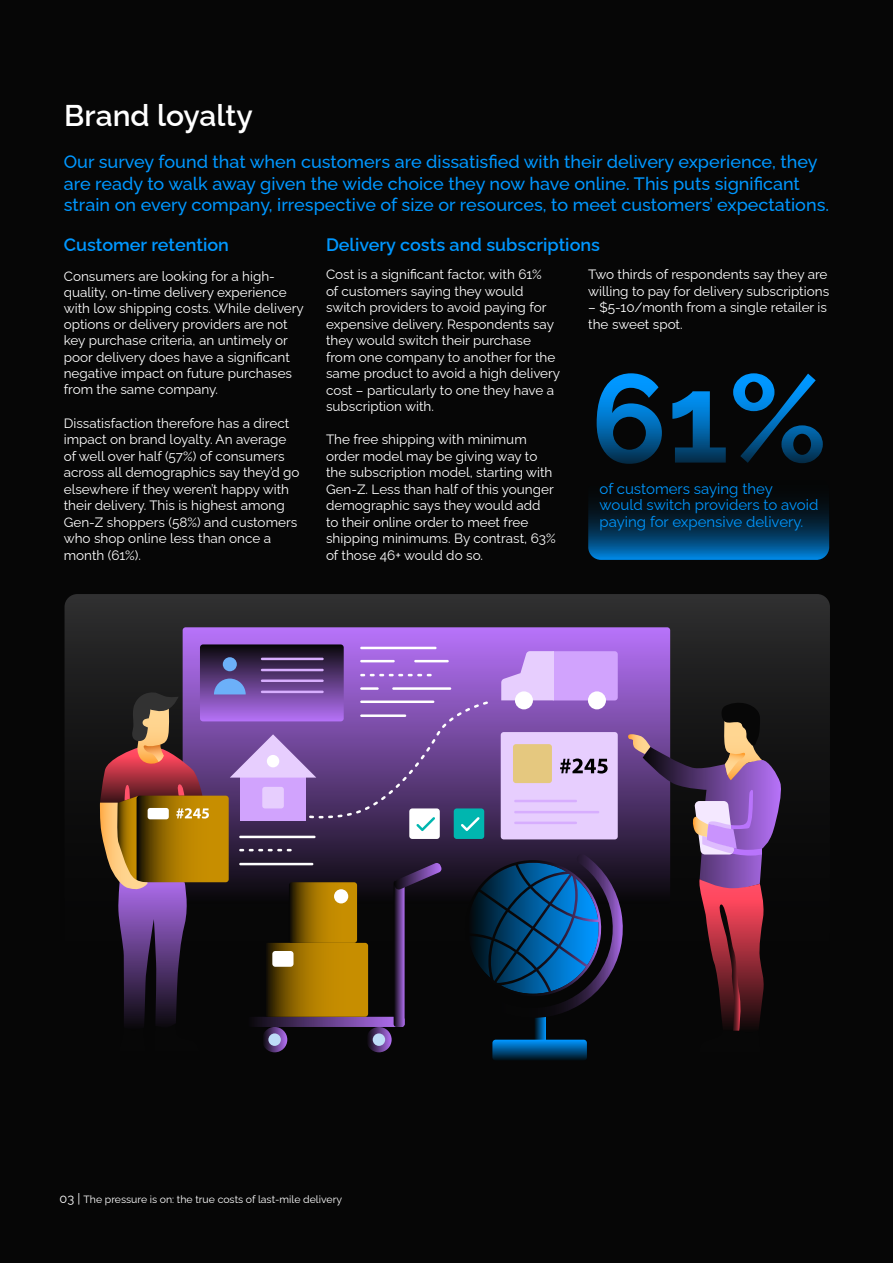
<style>
.page{position:relative;width:893px;height:1263px;background:#060606}
.page>*{position:absolute;margin:0;border:0;box-sizing:border-box;transform-origin:0 0}
.t1{font:600 30px "Raleway";color:#fff}
.t2{font:500 18px/21.6px "Raleway";color:#0097ff}
.t3{font:600 18px "Raleway";color:#0097ff}
.t4{font:15px/16.5px "Raleway";color:#0097ff}
.t5{font:13.5px/16.5px "Raleway";color:#fff}
.t6{font:10.5px "Raleway";color:#fff}
.s1{font-size:12.75px}
</style>
<div class="page">
<div style="left:65px;top:594px;width:765px;height:494px;background:linear-gradient(to bottom,#232324,#000);border-radius:13px"></div>
<div style="left:183px;top:627px;width:487px;height:17px;background:#b270f3"></div>
<svg style="left:99px;top:644px;width:684px;height:417px"></svg>
<svg style="left:597px;top:373px;width:226px;height:91px"></svg>
<svg style="left:588px;top:502px;width:241px;height:58px;background:#03395e"></svg>
<h1 class="t1" style="left:64px;top:91px;width:190px">Brand loyalty</h1>
<p class="t2" style="left:64px;top:149px;width:767px">Our survey found that when customers are dissatisfied with their delivery experience, they are ready to walk away given the wide choice they now have online. This puts significant strain on every company, irrespective of size or resources, to meet customers’ expectations.</p>
<h2 class="t3" style="left:64px;top:231px;width:167px">Customer retention</h2>
<p class="t5" style="left:64px;top:266px;width:242px">Consumers are looking for a high&shy;quality, on-time delivery experience with low shipping costs. While delivery options or delivery providers are not key purchase criteria, an untimely or poor delivery does have a significant negative impact on future purchases from the same company.</p>
<p class="t5" style="left:64px;top:413px;width:237px">Dissatisfaction therefore has a direct impact on brand loyalty. An average of well over half (57%) of consumers across all demographics say they’d go elsewhere if they weren’t happy with their delivery. This is highest among Gen-Z shoppers (58%) and customers who shop online less than once a month (61%).</p>
<h2 class="t3" style="left:326px;top:230px;width:276px">Delivery costs and subscriptions</h2>
<p class="t5" style="left:588px;top:265px;width:242px">Two thirds of respondents say they are willing to pay for delivery subscriptions</p>
<p class="t5" style="left:588px;top:298px;width:240px">– $5-10/month from a single retailer is the sweet spot.</p>
<p class="t5" style="left:326px;top:265px;width:236px">Cost is a significant factor, with 61%<br>of customers saying they would switch providers to avoid paying for expensive delivery. Respondents say they would switch their purchase from one company to another for the same product to avoid a high delivery cost – particularly to one they have a subscription with.</p>
<p class="t5" style="left:326px;top:430px;width:231px">The free shipping with minimum order model may be giving way to the subscription model, starting with<br>Gen-Z. Less than half of this younger demographic says they would add to their online order to meet free shipping minimums. By contrast, 63% of those 46+ would do so.</p>
<p class="t4" style="left:600px;top:479px;width:220px">of customers saying they would switch providers to avoid paying for expensive delivery.</p>
<p class="t6" style="left:60px;top:1191px;width:284px"><span class="s1">03 |</span> The pressure is on: the true costs of last-mile delivery</p>
</div>
